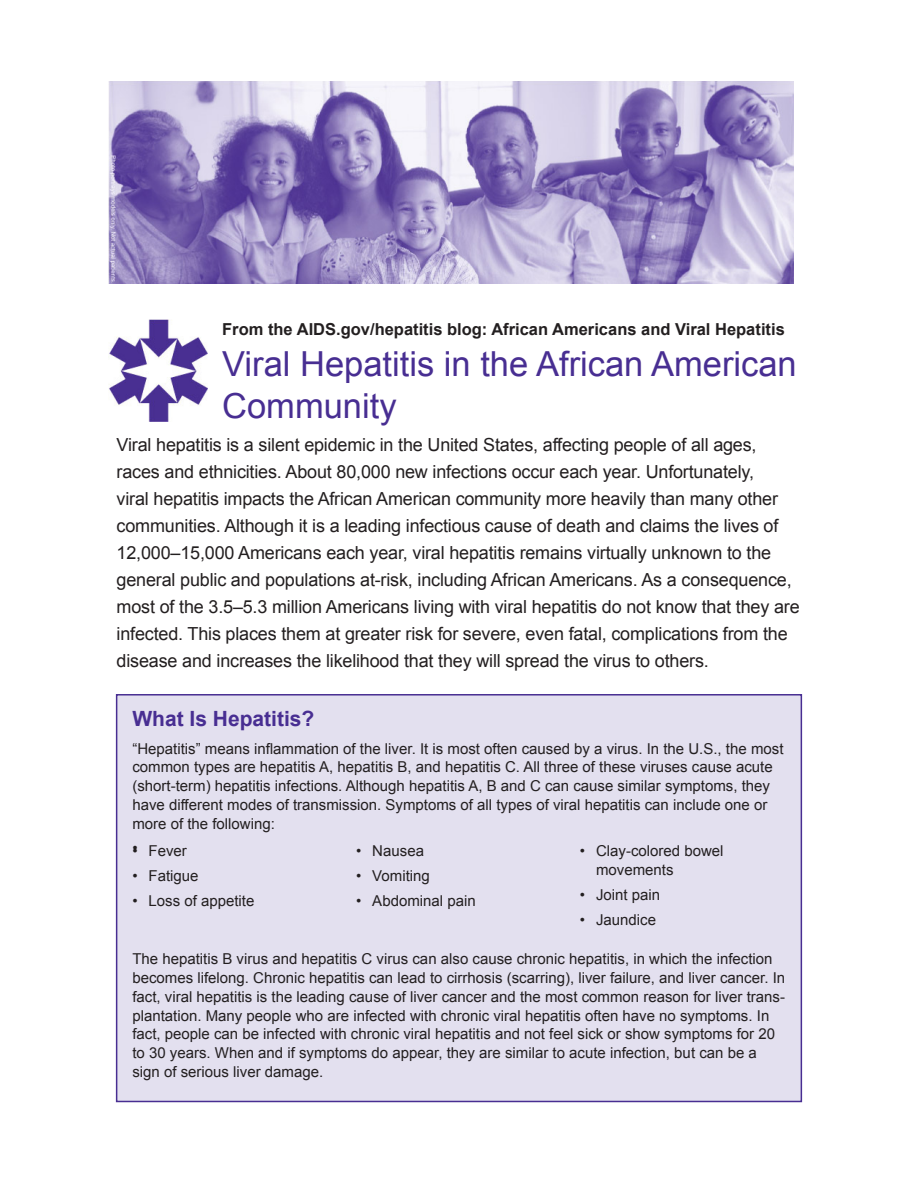
<style>
.page{position:relative;width:918px;height:1188px;background:#fff}
.page>*{position:absolute;margin:0;border:0;box-sizing:border-box;transform-origin:0 0}
.Body{font:34.5px/41.4px "Arial";color:#482e92}
.Heading_2{font:700 21px "Arial";color:#482e92}
.IntroText{font:18px/27px "Arial";letter-spacing:-.01em;color:#231f20}
.Body-2{font:700 16.5px "Arial";color:#231f20}
.Body-3{font:15px/18.8px "Arial";color:#231f20}
.Bulleted{font:15px/18.8px "Arial";color:#231f20}
</style>
<div class="page">
<div style="left:117px;top:695px;width:684px;height:406px;background:#e3e0ef"></div>
<div style="left:116px;top:694px;width:686px;height:408px;border:2px solid #482e92"></div>
<img style="left:109px;top:81px;width:684px;height:203px">
<img style="left:109px;top:320px;width:98px;height:102px">
<p class="Body-2" style="left:222px;top:318px;width:564px">From the AIDS.gov/hepatitis blog: African Americans and Viral Hepatitis</p>
<p class="Body" style="left:222px;top:344px;width:576px">Viral Hepatitis in the African American<br>Community</p>
<p class="IntroText" style="left:117px;top:431px;width:685px">Viral hepatitis is a silent epidemic in the United States, affecting people of all ages, races and ethnicities. About 80,000 new infections occur each year. Unfortunately,<br>viral hepatitis impacts the African American community more heavily than many other communities. Although it is a leading infectious cause of death and claims the lives of 12,000–15,000 Americans each year, viral hepatitis remains virtually unknown to the general public and populations at-risk, including African Americans. As a consequence, most of the 3.5–5.3 million Americans living with viral hepatitis do not know that they are infected. This places them at greater risk for severe, even fatal, complications from the disease and increases the likelihood that they will spread the virus to others.</p>
<p class="Heading_2" style="left:132px;top:705px;width:184px">What Is Hepatitis?</p>
<p class="Body-3" style="left:132px;top:739px;width:653px">“Hepatitis” means inflammation of the liver. It is most often caused by a virus. In the U.S., the most common types are hepatitis A, hepatitis B, and hepatitis C. All three of these viruses cause acute (short-term) hepatitis infections. Although hepatitis A, B and C can cause similar symptoms, they have different modes of transmission. Symptoms of all types of viral hepatitis can include one or more of the following:</p>
<p class="Bulleted" style="left:132px;top:839px;width:7px">•</p>
<p class="Bulleted" style="left:596px;top:842px;width:129px;text-indent:-16px">• Clay-colored bowel movements</p>
<p class="Bulleted" style="left:580px;top:885px;width:82px">• Joint pain</p>
<p class="Bulleted" style="left:580px;top:910px;width:78px">• Jaundice</p>
<p class="Body-3" style="left:132px;top:950px;width:654px">The hepatitis B virus and hepatitis C virus can also cause chronic hepatitis, in which the infection becomes lifelong. Chronic hepatitis can lead to cirrhosis (scarring), liver failure, and liver cancer. In fact, viral hepatitis is the leading cause of liver cancer and the most common reason for liver trans&shy;plantation. Many people who are infected with chronic viral hepatitis often have no symptoms. In fact, people can be infected with chronic viral hepatitis and not feel sick or show symptoms for 20 to 30 years. When and if symptoms do appear, they are similar to acute infection, but can be a sign of serious liver damage.</p>
<p class="Bulleted" style="left:132px;top:842px;width:56px">• Fever</p>
<p class="Bulleted" style="left:132px;top:867px;width:68px">• Fatigue</p>
<p class="Bulleted" style="left:132px;top:891px;width:124px">• Loss of appetite</p>
<p class="Bulleted" style="left:356px;top:842px;width:69px">• Nausea</p>
<p class="Bulleted" style="left:356px;top:867px;width:75px">• Vomiting</p>
<p class="Bulleted" style="left:356px;top:891px;width:121px">• Abdominal pain</p>
</div>
